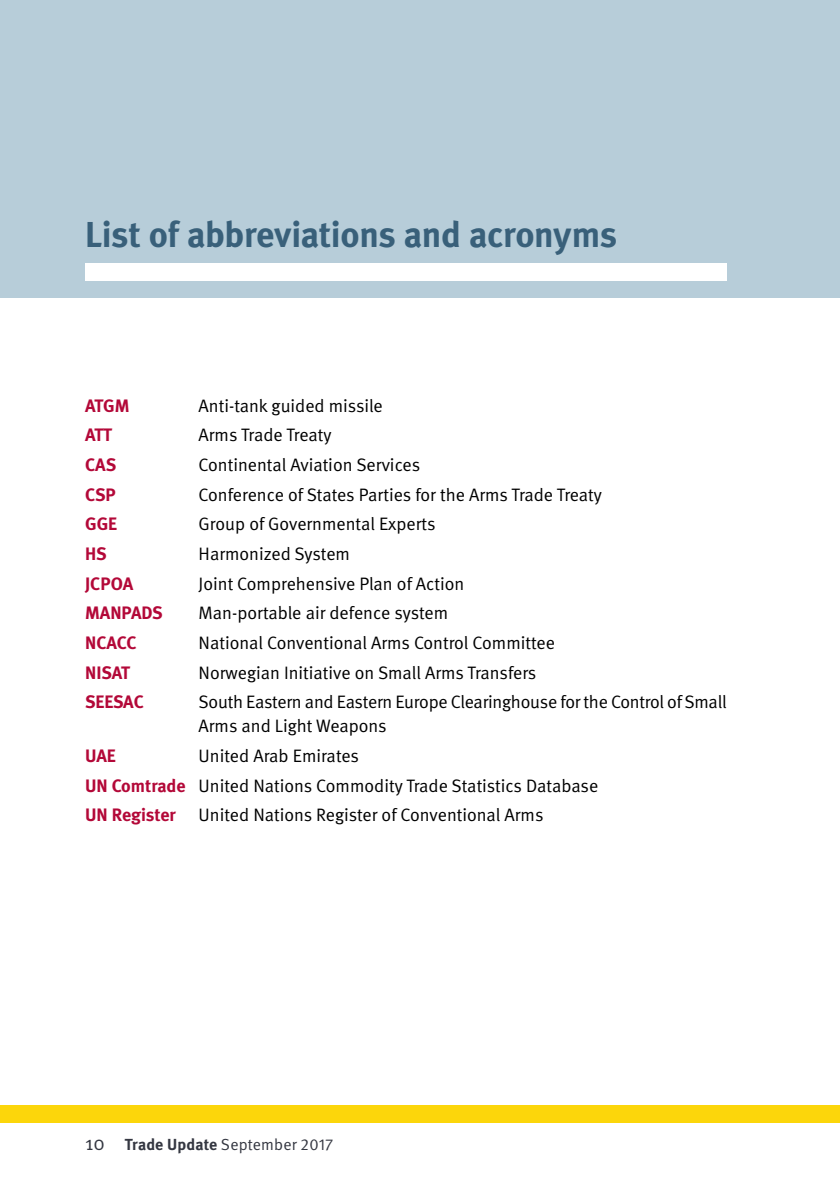
<style>
.page{position:relative;width:840px;height:1191px;background:#fff}
.page>*{position:absolute;margin:0;border:0;box-sizing:border-box;transform-origin:0 0}
.t1{font:700 36px "Meta";letter-spacing:-.01em;color:#39607a}
.t2{font:18px/24px "Meta Normal";color:#000}
.t3{font:700 18px "Meta";letter-spacing:-.005em;color:#b30838}
.t4{font:700 16px "Meta";letter-spacing:.01em;color:#343741}
.s1{font-family:"Meta";font-weight:700;color:#b30838}
.s2{font-family:"Meta Normal";font-weight:400;font-size:20px}
.s3{font-family:"Meta Normal";font-weight:400}
.s4{font-family:"Meta Normal Expert";font-weight:400}
</style>
<div class="page">
<div style="left:0;top:1106px;width:839px;height:17px;background:#fcd60b"></div>
<div style="left:0;top:0;width:839px;height:298px;background:#b7cdd9"></div>
<div style="left:85px;top:264px;width:641px;height:17px;background:#fff"></div>
<hr style="left:839px;top:0;width:1px;height:1191px;background:#517891">
<h1 class="t1" style="left:85px;top:211px;width:533px">List of abbreviations and acronyms</h1>
<p class="t3" style="left:85px;top:394px;width:46px">ATGM</p>
<p class="t2" style="left:198px;top:393px;width:185px">Anti-tank guided missile</p>
<p class="t3" style="left:85px;top:423px;width:28px">ATT</p>
<p class="t2" style="left:198px;top:423px;width:134px">Arms Trade Treaty</p>
<p class="t3" style="left:85px;top:453px;width:33px">CAS</p>
<p class="t2" style="left:198px;top:452px;width:223px">Continental Aviation Services</p>
<p class="t3" style="left:85px;top:483px;width:32px">CSP</p>
<p class="t2" style="left:198px;top:482px;width:404px">Conference of States Parties for the Arms Trade Treaty</p>
<p class="t3" style="left:85px;top:512px;width:34px">GGE</p>
<p class="t2" style="left:198px;top:512px;width:238px">Group of Governmental Experts</p>
<p class="t3" style="left:85px;top:542px;width:23px">HS</p>
<p class="t2" style="left:198px;top:541px;width:153px">Harmonized System</p>
<p class="t3" style="left:85px;top:572px;width:50px">JCPOA</p>
<p class="t2" style="left:198px;top:571px;width:267px">Joint Comprehensive Plan of Action</p>
<p class="t3" style="left:85px;top:601px;width:79px">MANPADS</p>
<p class="t2" style="left:198px;top:601px;width:251px">Man-portable air defence system</p>
<p class="t3" style="left:85px;top:631px;width:53px">NCACC</p>
<p class="t2" style="left:198px;top:630px;width:357px">National Conventional Arms Control Committee</p>
<p class="t3" style="left:85px;top:661px;width:46px">NISAT</p>
<p class="t2" style="left:198px;top:660px;width:339px">Norwegian Initiative on Small Arms Transfers</p>
<p class="t3" style="left:85px;top:690px;width:60px">SEESAC</p>
<p class="t2" style="left:198px;top:690px;width:529px">South Eastern and Eastern Europe Clearinghouse for the Control of Small<br>Arms and Light Weapons</p>
<p class="t3" style="left:85px;top:744px;width:32px">UAE</p>
<p class="t2" style="left:85px;top:740px;width:514px;line-height:29.6px;text-indent:113px">United Arab Emirates<br><span class="s1">UN Comtrade</span> United Nations Commodity Trade Statistics Database</p>
<p class="t3" style="left:85px;top:803px;width:92px">UN Register</p>
<p class="t2" style="left:198px;top:803px;width:346px">United Nations Register of Conventional Arms</p>
<p class="t4" style="left:85px;top:1134px;width:249px"><span class="s2">10</span> Trade Update <span class="s3">September</span> <span class="s4">2017</span></p>
</div>
